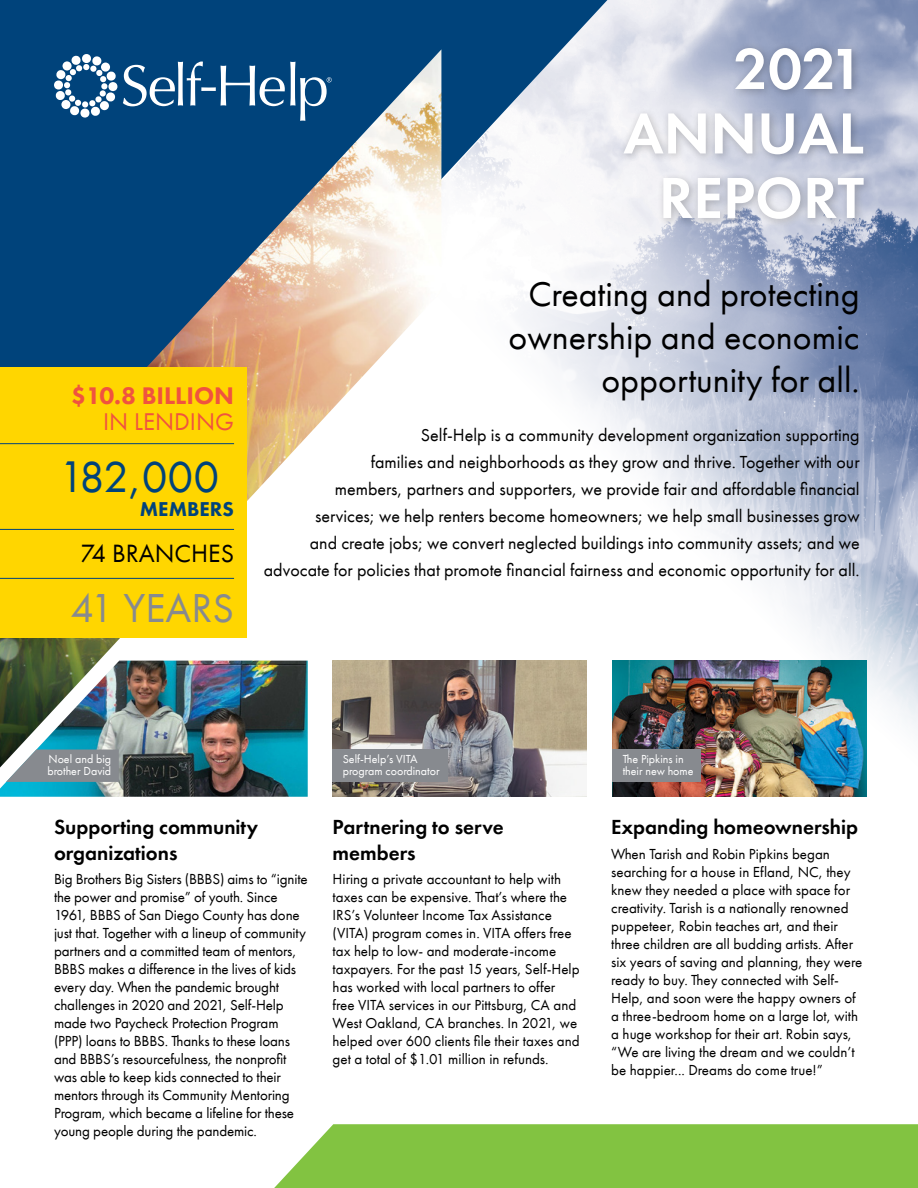
<style>
.page{position:relative;width:918px;height:1188px;background:#fff}
.page>*{position:absolute;margin:0;border:0;box-sizing:border-box;transform-origin:0 0}
.t1{font:600 60px/64.5px "Futura PT";color:#fff;text-align:right}
.t2{font:45.6px "Futura PT";letter-spacing:-.02em;color:#00437b}
.t3{font:41.7px "Futura PT";color:#878a8f}
.t4{font:36px/43.2px "Futura PT";color:#000;text-align:right}
.t5{font:25.8px "Futura PT";color:#000}
.t6{font:800 24.9px "Futura PT";color:#f0533f}
.t7{font:24.9px "Futura PT";color:#f0533f}
.t8{font:600 21px/25.5px "Futura PT";color:#000}
.t9{font:800 20.85px "Futura PT";color:#00437b}
.t10{font:18px/27px "Futura PT";color:#000;text-align:right}
.t11{font:15px/18px "Futura PT";color:#000}
.t12{font:12px/12px "Futura PT";color:#fff}
</style>
<div class="page">
<img style="left:332px;top:0;width:586px;height:770px">
<svg style="left:0;top:0;width:607px;height:655px"></svg>
<img style="left:0;top:49px;width:441px;height:719px">
<div style="left:274px;top:1124px;width:644px;height:64px;background:#82c341"></div>
<svg style="left:54px;top:54px;width:278px;height:67px"></svg>
<img style="left:333px;top:661px;width:253px;height:136px">
<img style="left:612px;top:661px;width:254px;height:136px">
<div style="left:618px;top:41px;width:256px;height:188px;background:#000;opacity:.25"></div>
<div style="left:0;top:367px;width:247px;height:270px;background:#ffd600"></div>
<hr style="left:0;top:443px;width:234px;height:1px;background:#00437b">
<hr style="left:0;top:529px;width:234px;height:1px;background:#00437b">
<hr style="left:0;top:578px;width:234px;height:1px;background:#00437b">
<div style="left:333px;top:750px;width:115px;height:32px;background:#878a8f"></div>
<img style="left:0;top:661px;width:308px;height:136px">
<div style="left:612px;top:750px;width:89px;height:32px;background:#878a8f"></div>
<h3 class="t6" style="left:71px;top:380px;width:164px">$10.8 BILLION</h3>
<h3 class="t7" style="left:103px;top:407px;width:132px">IN LENDING</h3>
<h2 class="t2" style="left:59px;top:450px;width:162px">182,000</h2>
<h3 class="t9" style="left:140px;top:496px;width:96px">MEMBERS</h3>
<h3 class="t5" style="left:80px;top:538px;width:155px">74 BRANCHES</h3>
<h3 class="t3" style="left:71px;top:583px;width:165px">41 YEARS</h3>
<h1 class="t1" style="left:623px;top:36px;width:242px">2021<br>ANNUAL<br>REPORT</h1>
<h3 class="t4" style="left:509px;top:272px;width:353px">Creating and protecting ownership and economic opportunity for all.</h3>
<p class="t10" style="left:264px;top:421px;width:597px">Self-Help is a community development organization supporting<br>families and neighborhoods as they grow and thrive. Together with our<br>members, partners and supporters, we provide fair and affordable financial<br>services; we help renters become homeowners; we help small businesses grow<br>and create jobs; we convert neglected buildings into community assets; and we advocate for policies that promote financial fairness and economic opportunity for all.</p>
<p class="t12" style="left:343px;top:753px;width:98px">Self-Help’s VITA program coordinator</p>
<p class="t12" style="left:47px;top:753px;width:65px">Noel and big brother David</p>
<p class="t12" style="left:623px;top:753px;width:72px">The Pipkins in their new home</p>
<h3 class="t8" style="left:54px;top:814px;width:206px">Supporting community organizations</h3>
<p class="t11" style="left:54px;top:870px;width:255px">Big Brothers Big Sisters (BBBS) aims to “ignite the power and promise” of youth. Since 1961, BBBS of San Diego County has done just that. Together with a lineup of community partners and a committed team of mentors, BBBS makes a difference in the lives of kids every day. When the pandemic brought challenges in 2020 and 2021, Self-Help made two Paycheck Protection Program (PPP) loans to BBBS. Thanks to these loans and BBBS’s resourcefulness, the nonprofit was able to keep kids connected to their mentors through its Community Mentoring Program, which became a lifeline for these young people during the pandemic.</p>
<h3 class="t8" style="left:333px;top:814px;width:173px">Partnering to serve members</h3>
<p class="t11" style="left:333px;top:870px;width:249px">Hiring a private accountant to help with taxes can be expensive. That’s where the IRS’s Volunteer Income Tax Assistance (VITA) program comes in. VITA offers free tax help to low- and moderate-income taxpayers. For the past 15 years, Self-Help has worked with local partners to offer free VITA services in our Pittsburg, CA and West Oakland, CA branches. In 2021, we helped over 600 clients file their taxes and get a total of $1.01 million in refunds.</p>
<h3 class="t8" style="left:611px;top:814px;width:248px">Expanding homeownership</h3>
<p class="t11" style="left:611px;top:845px;width:253px">When Tarish and Robin Pipkins began searching for a house in Efland, NC, they knew they needed a place with space for creativity. Tarish is a nationally renowned puppeteer, Robin teaches art, and their three children are all budding artists. After six years of saving and planning, they were ready to buy. They connected with Self-Help, and soon were the happy owners of a three-bedroom home on a large lot, with a huge workshop for their art. Robin says, “We are living the dream and we couldn’t be happier... Dreams do come true!”</p>
</div>
